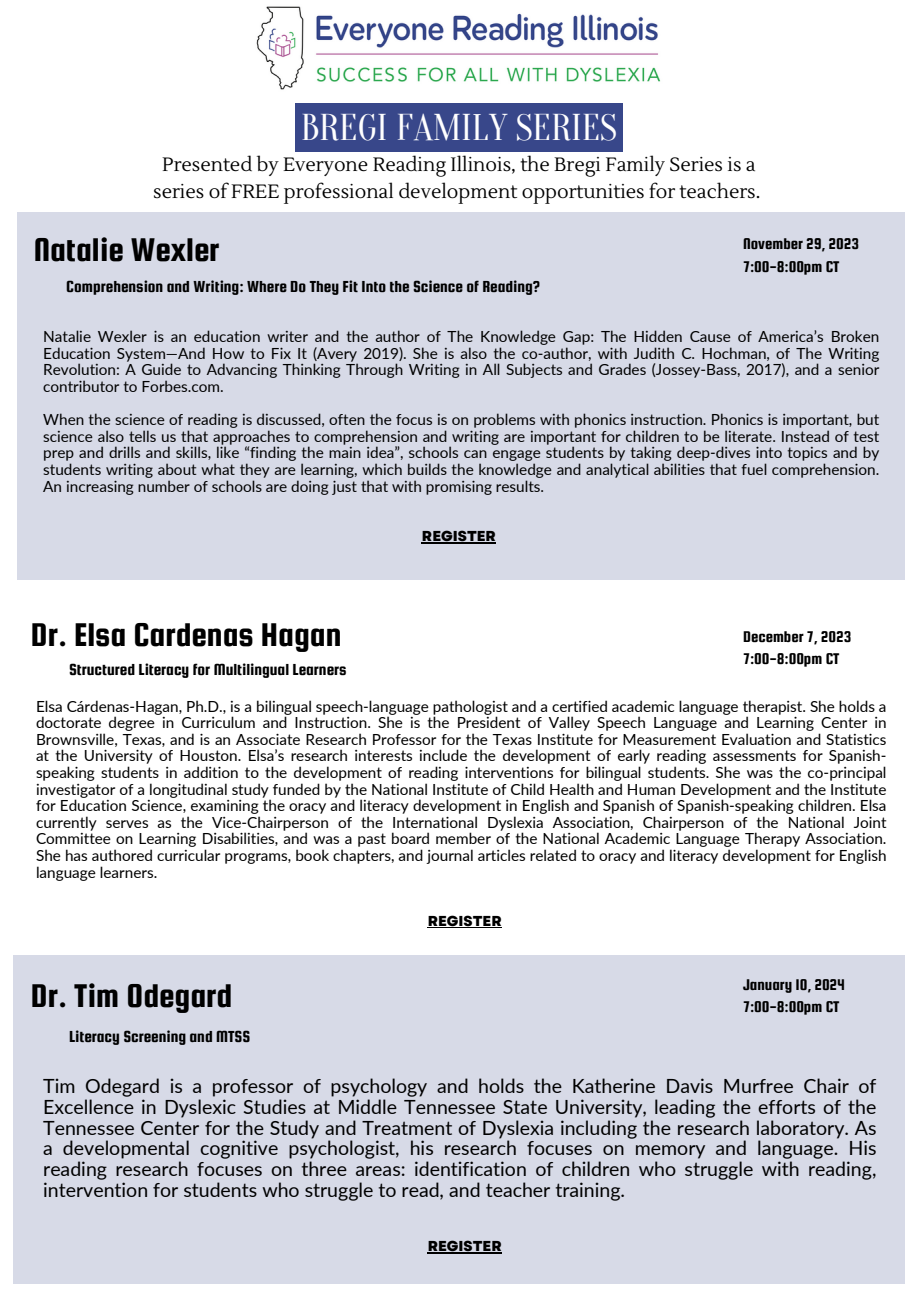
<style>
.page{position:relative;width:918px;height:1296px;background:#fff}
.page>*{position:absolute;margin:0;border:0;box-sizing:border-box;transform-origin:0 0}
.t1{font:36.45px "Oranienbaum";color:#fff}
.t2{font:35.1px "Squada One";color:#000}
.t3{font:19.5px/20.7px "Lato";color:#000;text-align:justify}
.t4{font:19.2px/27px "Lustria";color:#000;text-align:center}
.t5{font:17.1px "Squada One";color:#000}
.t6{font:16.65px/22.5px "Squada One";color:#000}
.t7{font:15.3px/16.6px "Lato";color:#000;text-align:justify}
.t8{font:800 14.4px "Garet";color:#000}
</style>
<div class="page">
<div style="left:295px;top:103px;width:328px;height:48px;background:#38478a"></div>
<div style="left:18px;top:213px;width:887px;height:367px;background:#d7dae7"></div>
<img style="left:256px;top:6px;width:405px;height:84px">
<div style="left:13px;top:955px;width:892px;height:328px;background:#d7dae7"></div>
<hr style="left:428px;top:1252px;width:74px;height:1px;background:#000">
<hr style="left:428px;top:927px;width:74px;height:1px;background:#000">
<hr style="left:422px;top:543px;width:74px;height:1px;background:#000">
<p class="t1" style="left:301px;top:108px;width:318px">BREGI FAMILY SERIES</p>
<p class="t4" style="left:153px;top:152px;width:609px">Presented by Everyone Reading Illinois, the Bregi Family Series is a series of FREE professional development opportunities for teachers.</p>
<p class="t2" style="left:34px;top:231px;width:187px">Natalie Wexler</p>
<p class="t6" style="left:743px;top:233px;width:117px">November 29, 2023</p>
<p class="t6" style="left:743px;top:255px;width:98px">7:00-8:00pm CT</p>
<p class="t5" style="left:66px;top:277px;width:475px">Comprehension and Writing: Where Do They Fit Into the Science of Reading?</p>
<p class="t7" style="left:43px;top:328px;width:838px">Natalie Wexler is an education writer and the author of The Knowledge Gap: The Hidden Cause of America’s Broken Education System—And How to Fix It (Avery 2019). She is also the co-author, with Judith C. Hochman, of The Writing Revolution: A Guide to Advancing Thinking Through Writing in All Subjects and Grades (Jossey-Bass, 2017), and a senior contributor to Forbes.com.</p>
<p class="t7" style="left:43px;top:411px;width:838px">When the science of reading is discussed, often the focus is on problems with phonics instruction. Phonics is important, but science also tells us that approaches to comprehension and writing are important for children to be literate. Instead of test prep and drills and skills, like “finding the main idea”, schools can engage students by taking deep-dives into topics and by students writing about what they are learning, which builds the knowledge and analytical abilities that fuel comprehension.<br>An increasing number of schools are doing just that with promising results.</p>
<p class="t2" style="left:31px;top:616px;width:312px">Dr. Elsa Cardenas Hagan</p>
<p class="t5" style="left:69px;top:661px;width:279px">Structured Literacy for Multilingual Learners</p>
<p class="t8" style="left:422px;top:526px;width:76px">REGISTER</p>
<p class="t6" style="left:743px;top:625px;width:110px">December 7, 2023</p>
<p class="t6" style="left:743px;top:647px;width:98px">7:00-8:00pm CT</p>
<p class="t7" style="left:36px;top:697px;width:852px">Elsa Cárdenas-Hagan, Ph.D., is a bilingual speech-language pathologist and a certified academic language therapist. She holds a doctorate degree in Curriculum and Instruction. She is the President of Valley Speech Language and Learning Center in Brownsville, Texas, and is an Associate Research Professor for the Texas Institute for Measurement Evaluation and Statistics at the University of Houston. Elsa’s research interests include the development of early reading assessments for Spanish&shy;speaking students in addition to the development of reading interventions for bilingual students. She was the co-principal investigator of a longitudinal study funded by the National Institute of Child Health and Human Development and the Institute for Education Science, examining the oracy and literacy development in English and Spanish of Spanish-speaking children. Elsa currently serves as the Vice-Chairperson of the International Dyslexia Association, Chairperson of the National Joint Committee on Learning Disabilities, and was a past board member of the National Academic Language Therapy Association.<br>She has authored curricular programs, book chapters, and journal articles related to oracy and literacy development for English language learners.</p>
<p class="t2" style="left:31px;top:977px;width:203px">Dr. Tim Odegard</p>
<p class="t5" style="left:69px;top:1028px;width:183px">Literacy Screening and MTSS</p>
<p class="t8" style="left:428px;top:911px;width:76px">REGISTER</p>
<p class="t6" style="left:743px;top:973px;width:103px">January 10, 2024<br>7:00-8:00pm CT</p>
<p class="t3" style="left:43px;top:1075px;width:835px">Tim Odegard is a professor of psychology and holds the Katherine Davis Murfree Chair of Excellence in Dyslexic Studies at Middle Tennessee State University, leading the efforts of the Tennessee Center for the Study and Treatment of Dyslexia including the research laboratory. As a developmental cognitive psychologist, his research focuses on memory and language. His reading research focuses on three areas: identification of children who struggle with reading, intervention for students who struggle to read, and teacher training.</p>
<p class="t8" style="left:428px;top:1236px;width:76px">REGISTER</p>
</div>
